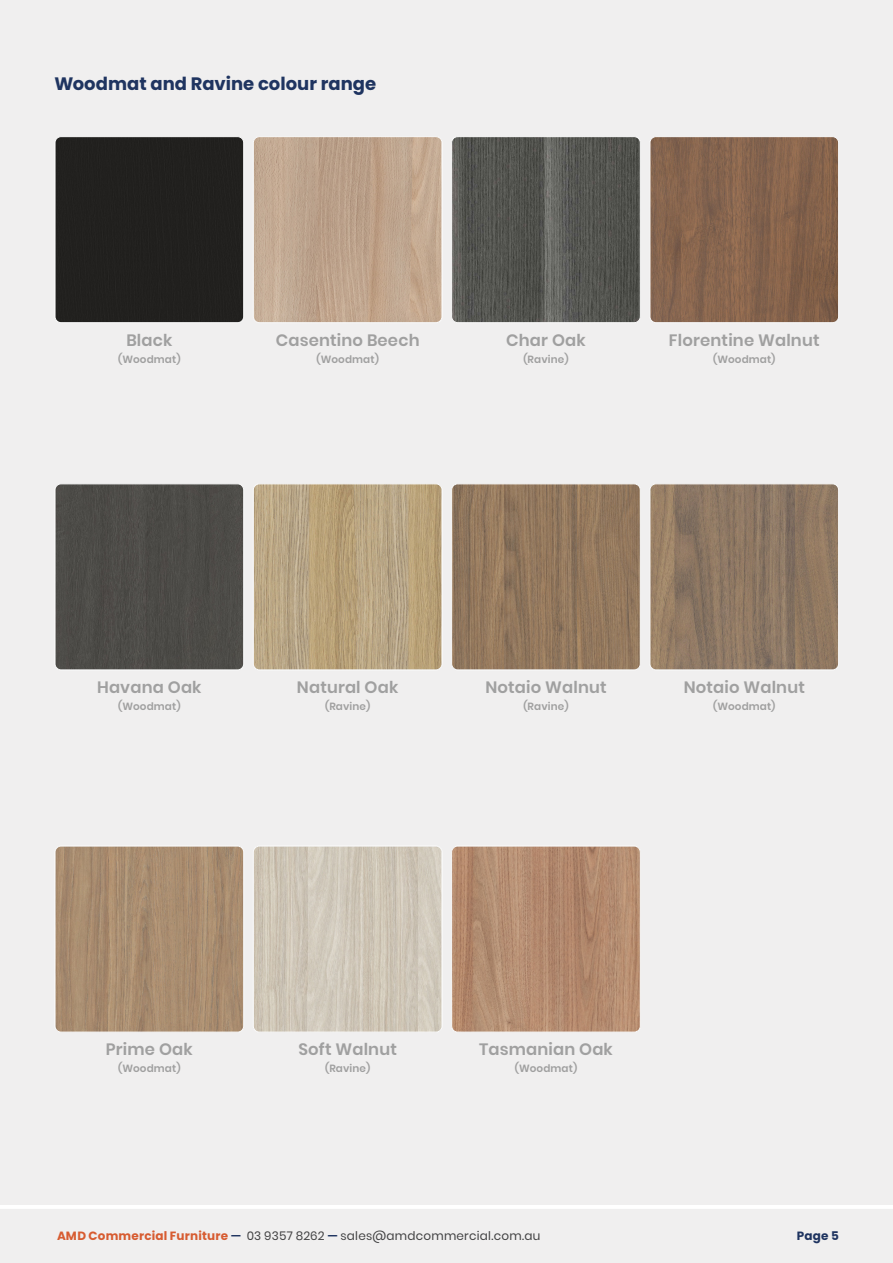
<style>
.page{position:relative;width:893px;height:1263px;background:#fff}
.page>*{position:absolute;margin:0;border:0;box-sizing:border-box;transform-origin:0 0}
.Product_Small_Headin{font:700 18px "Poppins";color:#1f3460}
.Body_Copy{font:600 16.5px "Poppins";letter-spacing:.01em;color:#a0a0a0}
.t1{font:12px "Poppins";letter-spacing:.02em;color:#414142}
.t2{font:700 12px "Poppins";color:#1f3460}
.Body_Copy-2{font:600 10.5px "Poppins";letter-spacing:.01em;color:#a0a0a0}
.s1{font-weight:700;color:#d75c31}
.s2{font-weight:600;color:#1f3460}
</style>
<div class="page">
<div style="left:0;top:0;width:893px;height:1204px;background:#f0efef"></div>
<img style="left:57px;top:848px;width:185px;height:182px">
<div style="left:55px;top:846px;width:189px;height:186px;border:1px solid #fff;border-radius:6px"></div>
<img style="left:453px;top:848px;width:186px;height:182px">
<div style="left:451px;top:846px;width:190px;height:186px;border:1px solid #fff;border-radius:6px"></div>
<img style="left:255px;top:848px;width:185px;height:182px">
<div style="left:253px;top:846px;width:189px;height:186px;border:1px solid #fff;border-radius:6px"></div>
<div style="left:57px;top:485px;width:185px;height:183px;background:#4d4b47"></div>
<div style="left:55px;top:483px;width:189px;height:187px;border:1px solid #fff;border-radius:6px"></div>
<img style="left:652px;top:485px;width:185px;height:183px">
<div style="left:650px;top:483px;width:189px;height:187px;border:1px solid #fff;border-radius:6px"></div>
<img style="left:453px;top:485px;width:186px;height:183px">
<div style="left:451px;top:483px;width:190px;height:187px;border:1px solid #fff;border-radius:6px"></div>
<img style="left:255px;top:485px;width:185px;height:183px">
<div style="left:253px;top:483px;width:189px;height:187px;border:1px solid #fff;border-radius:6px"></div>
<img style="left:453px;top:138px;width:186px;height:183px">
<div style="left:451px;top:136px;width:190px;height:187px;border:1px solid #fff;border-radius:6px"></div>
<div style="left:57px;top:138px;width:185px;height:183px;background:#21201e"></div>
<div style="left:55px;top:136px;width:189px;height:187px;border:1px solid #fff;border-radius:6px"></div>
<img style="left:255px;top:138px;width:185px;height:183px">
<div style="left:253px;top:136px;width:189px;height:187px;border:1px solid #fff;border-radius:6px"></div>
<img style="left:652px;top:138px;width:185px;height:183px">
<div style="left:650px;top:136px;width:189px;height:187px;border:1px solid #fff;border-radius:6px"></div>
<div style="left:0;top:1209px;width:893px;height:54px;background:#f0efef"></div>
<p class="Product_Small_Headin" style="left:54px;top:73px;width:323px">Woodmat and Ravine colour range</p>
<p class="Body_Copy" style="left:126px;top:331px;width:48px">Black</p>
<p class="Body_Copy-2" style="left:118px;top:353px;width:64px">(Woodmat)</p>
<p class="Body_Copy" style="left:276px;top:331px;width:145px">Casentino Beech</p>
<p class="Body_Copy-2" style="left:316px;top:353px;width:64px">(Woodmat)</p>
<p class="Body_Copy" style="left:506px;top:331px;width:81px">Char Oak</p>
<p class="Body_Copy-2" style="left:523px;top:353px;width:47px">(Ravine)</p>
<p class="Body_Copy" style="left:669px;top:331px;width:152px">Florentine Walnut</p>
<p class="Body_Copy-2" style="left:713px;top:353px;width:64px">(Woodmat)</p>
<p class="Body_Copy" style="left:97px;top:678px;width:106px">Havana Oak</p>
<p class="Body_Copy-2" style="left:118px;top:700px;width:64px">(Woodmat)</p>
<p class="Body_Copy" style="left:297px;top:678px;width:103px">Natural Oak</p>
<p class="Body_Copy-2" style="left:325px;top:700px;width:47px">(Ravine)</p>
<p class="Body_Copy" style="left:485px;top:678px;width:123px">Notaio Walnut</p>
<p class="Body_Copy-2" style="left:523px;top:700px;width:47px">(Ravine)</p>
<p class="Body_Copy" style="left:684px;top:678px;width:123px">Notaio Walnut</p>
<p class="Body_Copy-2" style="left:713px;top:700px;width:64px">(Woodmat)</p>
<p class="Body_Copy" style="left:106px;top:1040px;width:88px">Prime Oak</p>
<p class="Body_Copy-2" style="left:118px;top:1063px;width:64px">(Woodmat)</p>
<p class="Body_Copy" style="left:298px;top:1040px;width:100px">Soft Walnut</p>
<p class="Body_Copy-2" style="left:325px;top:1063px;width:47px">(Ravine)</p>
<p class="Body_Copy" style="left:479px;top:1040px;width:135px">Tasmanian Oak</p>
<p class="Body_Copy-2" style="left:515px;top:1063px;width:64px">(Woodmat)</p>
<p class="t1" style="left:57px;top:1228px;width:485px"><span class="s1">AMD Commercial Furniture</span> <span class="s2">—</span> 03 9357 8262 <span class="s2">—</span> sales@amdcommercial.com.au</p>
<p class="t2" style="left:797px;top:1228px;width:44px">Page 5</p>
</div>
